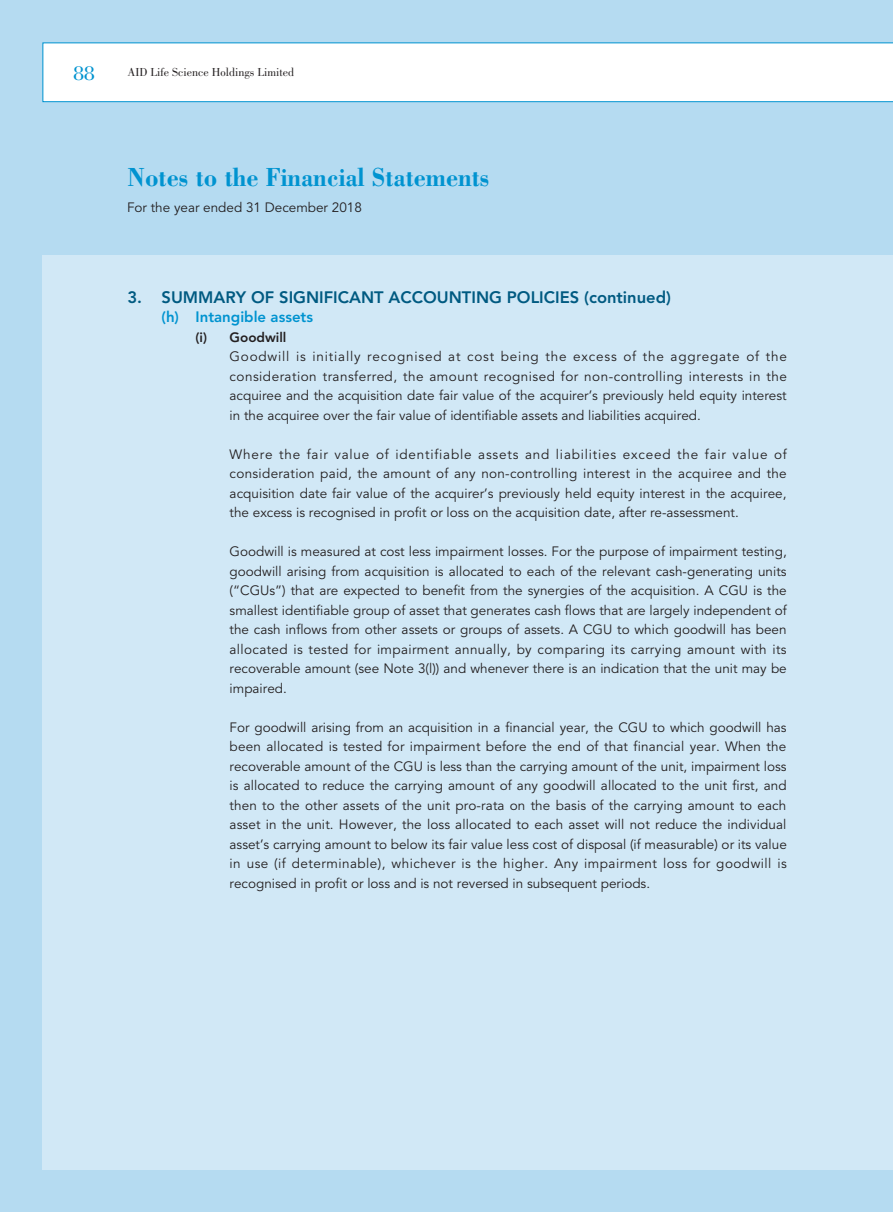
<style>
.page{position:relative;width:893px;height:1212px;background:#b5dbf1}
.page>*{position:absolute;margin:0;border:0;box-sizing:border-box;transform-origin:0 0}
.t1{font:700 27px "Bodoni Std";color:#0093d0;scale:.9 1}
.t2{font:21px "Bodoni Std";color:#0093d0}
._01_H1{font:800 16.5px "Avenir LT Std";color:#005a81}
._02_H2{font:800 15px "Avenir LT Std";color:#0093d0}
._00_txt{font:13.5px/19.5px "Avenir LT Std";color:#231f20;text-align:justify}
._03_H3{font:800 13.5px "Avenir LT Std";color:#231f20}
.t3{font:12px "Bodoni Std";color:#231f20}
</style>
<div class="page">
<div style="left:43px;top:43px;width:850px;height:59px;background:#fff"></div>
<div style="left:43px;top:255px;width:850px;height:914px;background:#d1e8f6"></div>
<h2 class="t2" style="left:74px;top:61px;width:22px">88</h2>
<p class="t3" style="left:128px;top:66px;width:168px">AID Life Science Holdings Limited</p>
<h1 class="t1" style="left:128px;top:160px;width:403px">Notes to the Financial Statements</h1>
<p class="_00_txt" style="left:127px;top:198px;width:236px">For the year ended 31 December 2018</p>
<p class="_01_H1" style="left:128px;top:287px;width:545px">3. SUMMARY OF SIGNIFICANT ACCOUNTING POLICIES (continued)</p>
<p class="_02_H2" style="left:162px;top:308px;width:153px">(h) Intangible assets</p>
<p class="_03_H3" style="left:196px;top:329px;width:92px">(i) Goodwill</p>
<p class="_00_txt" style="left:230px;top:347px;width:559px">Goodwill is initially recognised at cost being the excess of the aggregate of the consideration transferred, the amount recognised for non-controlling interests in the acquiree and the acquisition date fair value of the acquirer’s previously held equity interest in the acquiree over the fair value of identifiable assets and liabilities acquired.</p>
<p class="_00_txt" style="left:230px;top:445px;width:559px">Where the fair value of identifiable assets and liabilities exceed the fair value of consideration paid, the amount of any non-controlling interest in the acquiree and the acquisition date fair value of the acquirer’s previously held equity interest in the acquiree, the excess is recognised in profit or loss on the acquisition date, after re-assessment.</p>
<p class="_00_txt" style="left:230px;top:542px;width:559px">Goodwill is measured at cost less impairment losses. For the purpose of impairment testing, goodwill arising from acquisition is allocated to each of the relevant cash-generating units (“CGUs”) that are expected to benefit from the synergies of the acquisition. A CGU is the smallest identifiable group of asset that generates cash flows that are largely independent of the cash inflows from other assets or groups of assets. A CGU to which goodwill has been allocated is tested for impairment annually, by comparing its carrying amount with its recoverable amount (see Note 3(l)) and whenever there is an indication that the unit may be impaired.</p>
<p class="_00_txt" style="left:230px;top:718px;width:559px">For goodwill arising from an acquisition in a financial year, the CGU to which goodwill has been allocated is tested for impairment before the end of that financial year. When the recoverable amount of the CGU is less than the carrying amount of the unit, impairment loss is allocated to reduce the carrying amount of any goodwill allocated to the unit first, and then to the other assets of the unit pro-rata on the basis of the carrying amount to each asset in the unit. However, the loss allocated to each asset will not reduce the individual asset’s carrying amount to below its fair value less cost of disposal (if measurable) or its value in use (if determinable), whichever is the higher. Any impairment loss for goodwill is recognised in profit or loss and is not reversed in subsequent periods.</p>
</div>
